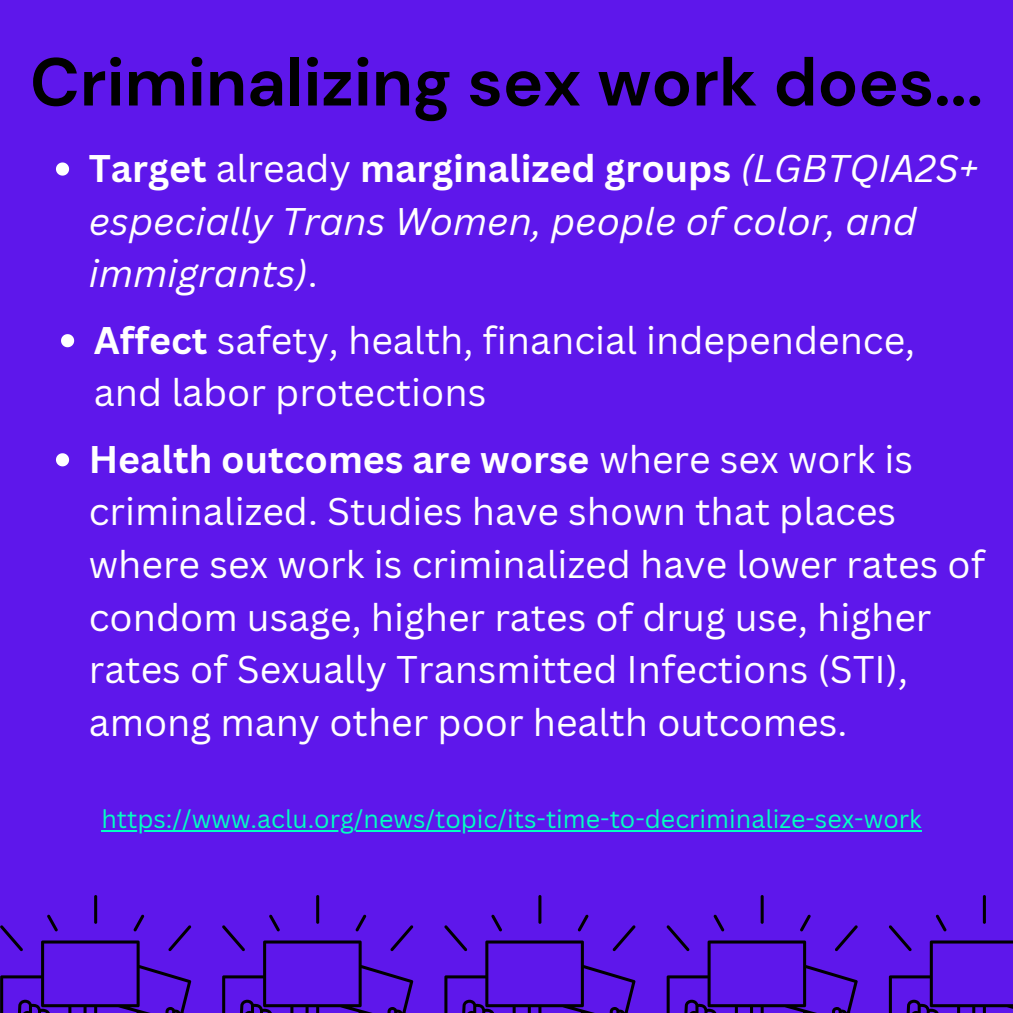
<style>
.page{position:relative;width:1013px;height:1013px;background:#fff}
.page>*{position:absolute;margin:0;border:0;box-sizing:border-box;transform-origin:0 0}
.t1{font:700 67.5px "DM Sans";color:#000}
.t2{font:37.5px/52.5px "Canva Sans";color:#fff}
.t3{font:italic 37.5px/52.5px "Canva Sans";color:#fff}
.t4{font:25px "Canva Sans";color:#03ffc2}
.s1{font-weight:700;font-style:normal}
.s2{font-style:normal}
.s3{font-weight:700}
</style>
<div class="page">
<div style="left:0;top:0;width:1012px;height:1012px;background:#5e17eb"></div>
<svg style="left:56px;top:162px;width:13px;height:14px"></svg>
<svg style="left:61px;top:334px;width:13px;height:13px"></svg>
<svg style="left:56px;top:453px;width:13px;height:13px"></svg>
<hr style="left:94px;top:895px;width:3px;height:28px;background:#000;border-radius:2px">
<svg style="left:0;top:914px;width:191px;height:98px"></svg>
<hr style="left:316px;top:895px;width:3px;height:28px;background:#000;border-radius:2px">
<svg style="left:222px;top:914px;width:191px;height:98px"></svg>
<hr style="left:538px;top:895px;width:3px;height:28px;background:#000;border-radius:2px">
<svg style="left:444px;top:914px;width:191px;height:98px"></svg>
<hr style="left:760px;top:895px;width:3px;height:28px;background:#000;border-radius:2px">
<svg style="left:666px;top:914px;width:191px;height:98px"></svg>
<hr style="left:982px;top:895px;width:3px;height:28px;background:#000;border-radius:2px">
<svg style="left:888px;top:914px;width:124px;height:98px"></svg>
<hr style="left:101px;top:830px;width:820px;height:2px;background:#03ffc2">
<p class="t1" style="left:30px;top:39px;width:954px">Criminalizing sex work does...</p>
<p class="t3" style="left:89px;top:141px;width:890px"><span class="s1">Target</span> <span class="s2">already</span> <span class="s1">marginalized groups</span> (LGBTQIA2S+ especially Trans Women, people of color, and immigrants)<span class="s2">.</span></p>
<p class="t2" style="left:94px;top:313px;width:823px"><span class="s3">Affect</span> safety, health, financial independence, and labor protections</p>
<p class="t2" style="left:89px;top:432px;width:897px"><span class="s3">Health outcomes are worse</span> where sex work is criminalized. Studies have shown that places where sex work is criminalized have lower rates of condom usage, higher rates of drug use, higher rates of Sexually Transmitted Infections (STI), among many other poor health outcomes.</p>
<p class="t4" style="left:101px;top:801px;width:822px">https://www.aclu.org/news/topic/its-time-to-decriminalize-sex-work</p>
</div>
